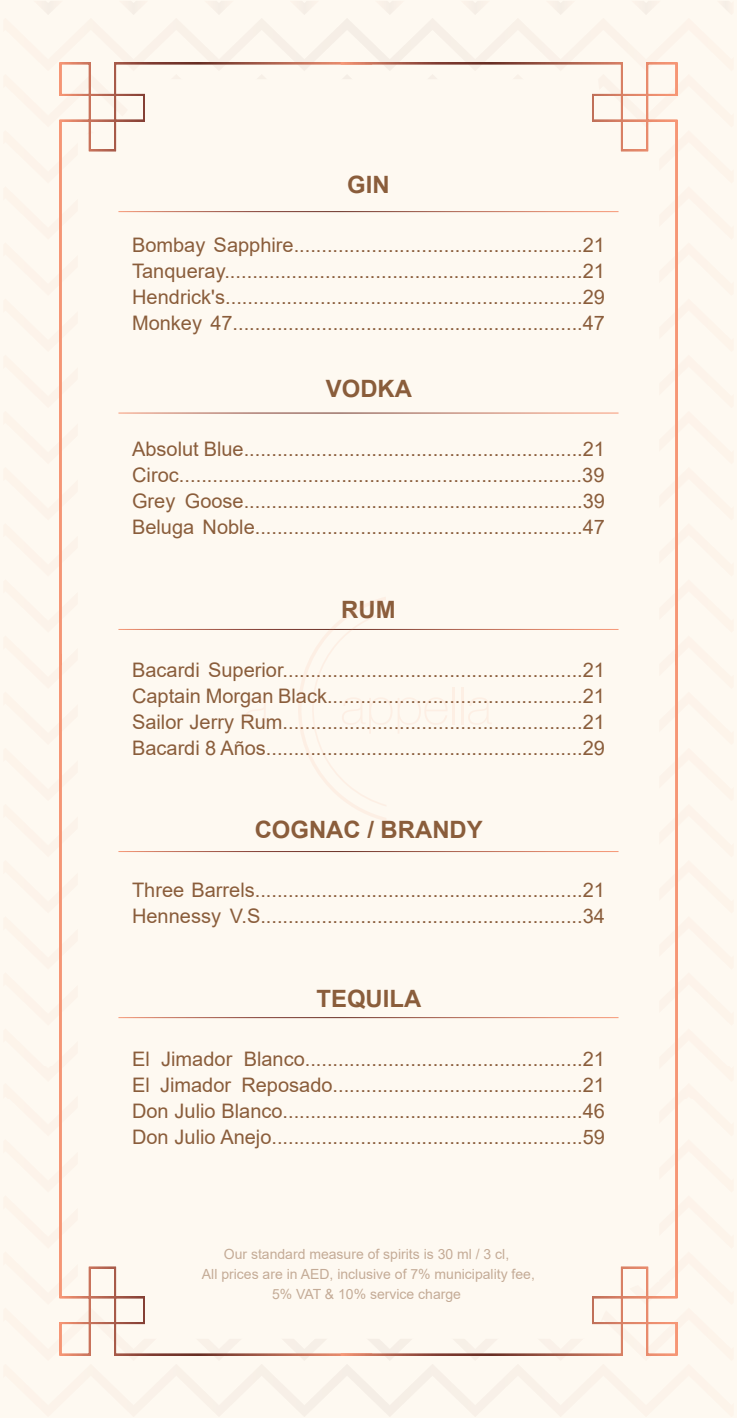
<style>
.page{position:relative;width:737px;height:1418px;background:#fff}
.page>*{position:absolute;margin:0;border:0;box-sizing:border-box;transform-origin:0 0}
.t1{font:700 23.8px "Arial";color:#8a5d3b}
.t2{font:20px/26px "Arial";color:#8a5d3b;text-align:justify}
.t3{font:14px/19.8px "Arial";color:#8a5d3b;text-align:center}
</style>
<div class="page">
<div style="left:3px;top:1px;width:731px;height:1416px;background:#fef9f1"></div>
<p class="t1" style="left:347px;top:168px;width:44px">GIN</p>
<p class="t2" style="left:132px;top:232px;width:474px">Bombay Sapphire....................................................21<br>Tanqueray................................................................21<br>Hendrick's................................................................29<br>Monkey 47...............................................................47</p>
<p class="t1" style="left:326px;top:372px;width:88px">VODKA</p>
<p class="t2" style="left:132px;top:436px;width:474px">Absolut Blue.............................................................21<br>Ciroc........................................................................39<br>Grey Goose.............................................................39<br>Beluga Noble...........................................................47</p>
<p class="t1" style="left:341px;top:592px;width:56px">RUM</p>
<p class="t2" style="left:132px;top:656px;width:474px">Bacardi Superior......................................................21<br>Captain Morgan Black..............................................21<br>Sailor Jerry Rum......................................................21<br>Bacardi 8 Años.........................................................29</p>
<p class="t1" style="left:255px;top:813px;width:229px">COGNAC / BRANDY</p>
<p class="t2" style="left:132px;top:877px;width:474px">Three Barrels...........................................................21<br>Hennessy V.S..........................................................34</p>
<p class="t1" style="left:317px;top:981px;width:106px">TEQUILA</p>
<p class="t2" style="left:132px;top:1045px;width:474px">El Jimador Blanco..................................................21<br>El Jimador Reposado.............................................21<br>Don Julio Blanco......................................................46<br>Don Julio Anejo........................................................59</p>
<p class="t3" style="left:202px;top:1244px;width:335px">Our standard measure of spirits is 30 ml / 3 cl,<br>All prices are in AED, inclusive of 7% municipality fee,<br>5% VAT &amp; 10% service charge</p>
</div>
